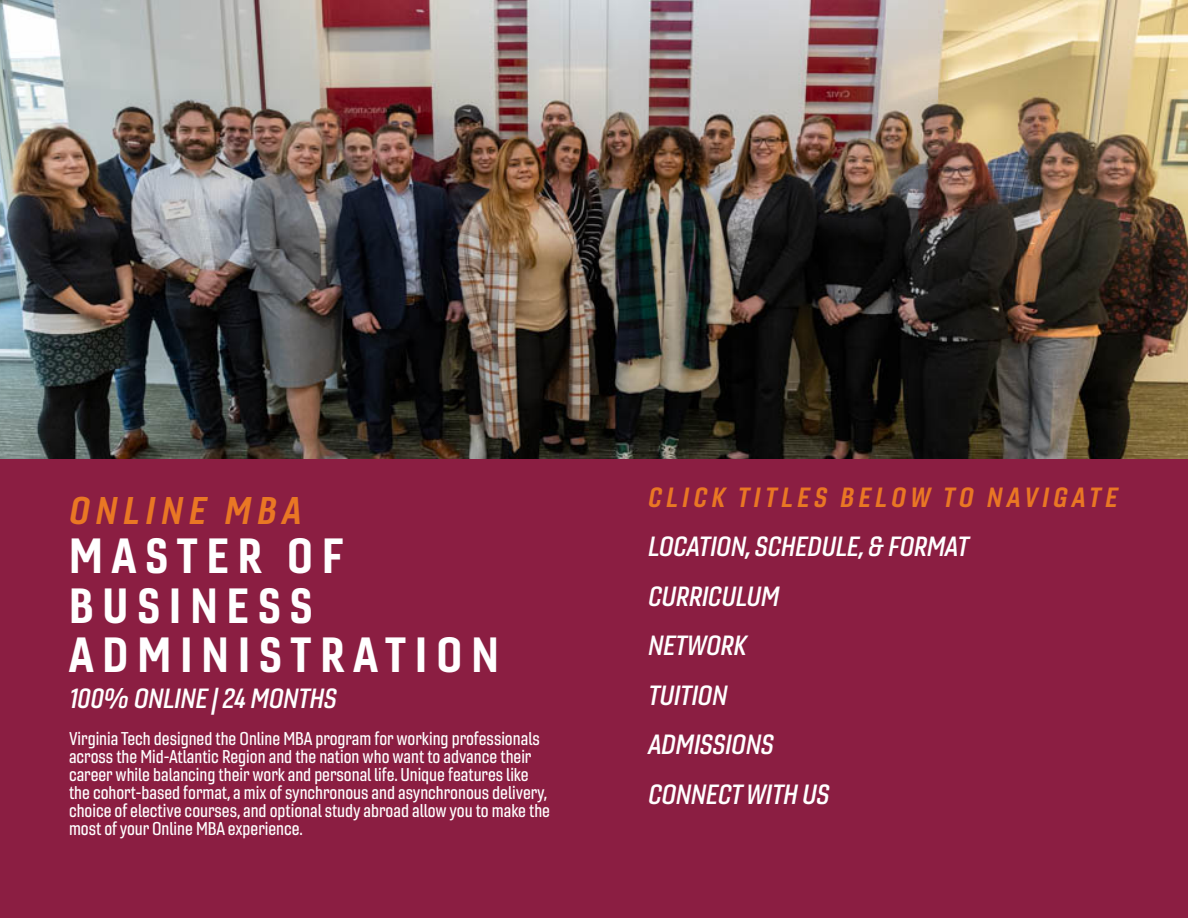
<style>
.page{position:relative;width:1188px;height:918px;background:#fff}
.page>*{position:absolute;margin:0;border:0;box-sizing:border-box;transform-origin:0 0}
.t1{font:48px/49.5px "Gineso Con Bol";letter-spacing:.19em;color:#fff}
.t2{font:37.5px "Gineso Con Bol It";letter-spacing:.17em;color:#e97724}
.t3{font:27px "Gineso Con Dem It";color:#fff}
.t4{font:27px "Gineso Con Bol It";letter-spacing:.17em;color:#e97724}
.t5{font:18px "Gineso Con Med";color:#fff}
</style>
<div class="page">
<img style="left:0;top:0;width:1188px;height:459px">
<div style="left:0;top:459px;width:1188px;height:459px;background:#8b1e42"></div>
<p class="t2" style="left:69px;top:486px;width:234px">ONLINE MBA</p>
<p class="t1" style="left:69px;top:530px;width:431px">MASTER OF<br>BUSINESS<br>ADMINISTRATION</p>
<p class="t3" style="left:69px;top:681px;width:269px">100% ONLINE | 24 MONTHS</p>
<p class="t5" style="left:69px;top:728px;width:472px">Virginia Tech designed the Online MBA program for working professionals</p>
<p class="t5" style="left:69px;top:746px;width:464px">across the Mid-Atlantic Region and the nation who want to advance their</p>
<p class="t5" style="left:69px;top:764px;width:461px">career while balancing their work and personal life. Unique features like</p>
<p class="t5" style="left:69px;top:782px;width:480px">the cohort-based format, a mix of synchronous and asynchronous delivery,</p>
<p class="t5" style="left:69px;top:800px;width:483px">choice of elective courses, and optional study abroad allow you to make the</p>
<p class="t5" style="left:69px;top:818px;width:235px">most of your Online MBA experience.</p>
<p class="t4" style="left:648px;top:480px;width:471px">CLICK TITLES BELOW TO NAVIGATE</p>
<p class="t3" style="left:648px;top:530px;width:322px">LOCATION, SCHEDULE, &amp; FORMAT</p>
<p class="t3" style="left:648px;top:579px;width:133px">CURRICULUM</p>
<p class="t3" style="left:648px;top:629px;width:100px">NETWORK</p>
<p class="t3" style="left:648px;top:678px;width:81px">TUITION</p>
<p class="t3" style="left:648px;top:728px;width:127px">ADMISSIONS</p>
<p class="t3" style="left:648px;top:777px;width:183px">CONNECT WITH US</p>
</div>
